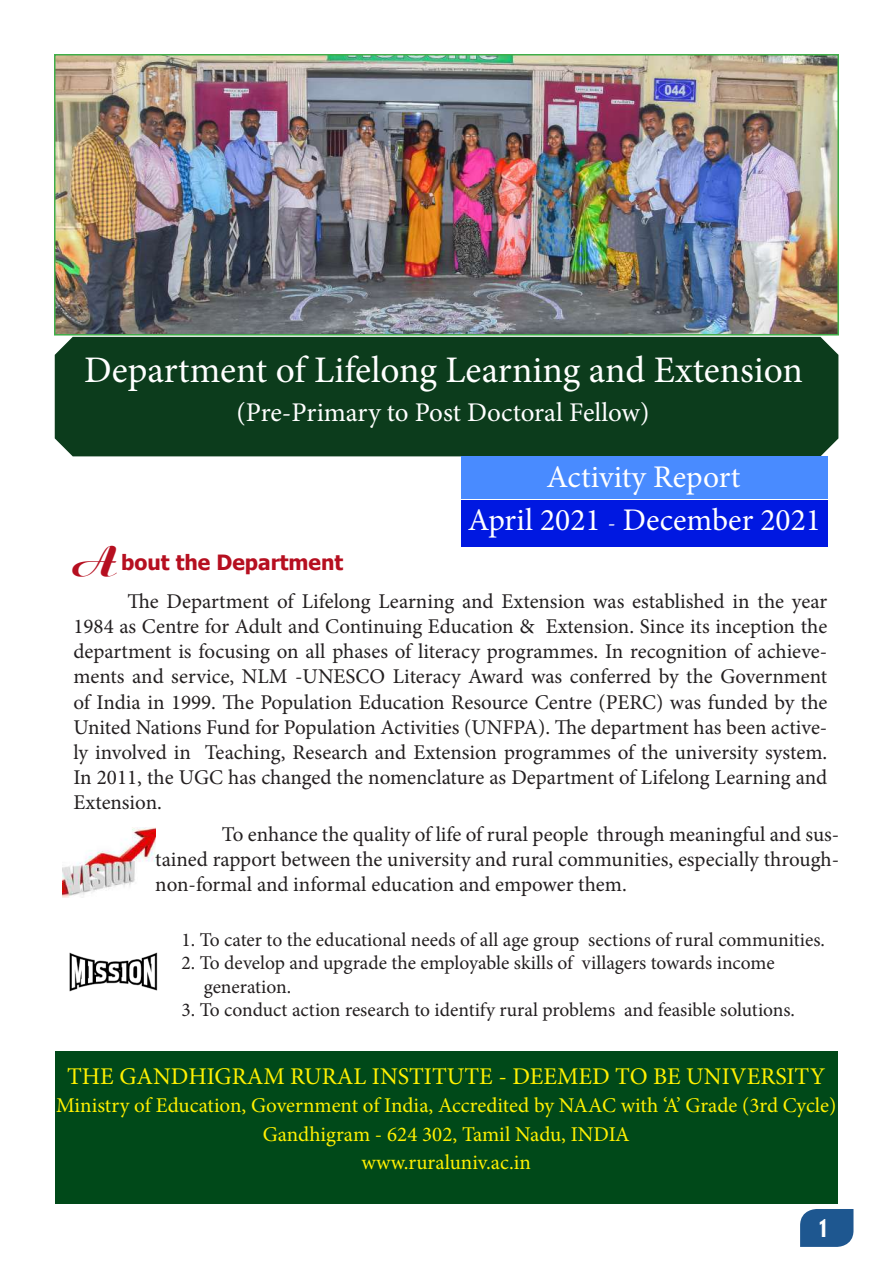
<style>
.page{position:relative;width:893px;height:1263px;background:#fff}
.page>*{position:absolute;margin:0;border:0;box-sizing:border-box;transform-origin:0 0}
.t1{font:45px "Artistfont";color:#b60f20}
.t2{font:37.5px "Minion Pro";color:#fff}
.t3{font:31.5px "Minion Pro";color:#fff}
.t4{font:27px "Minion Pro";letter-spacing:-.005em;color:#fff}
.t5{font:24px "Minion Pro";color:#fff101}
.t6{font:24px "Geometric 706 BT Black Condensed B";color:#fff}
.t7{font:21px/25.2px "Minion Pro";color:#231f20;text-align:justify}
.t8{font:21px/28.5px "Minion Pro";color:#fff101;text-align:center}
.t9{font:700 21px "Tahoma";color:#b60f20}
.t10{font:19.5px/23.4px "Minion Pro";color:#231f20}
.s1{font-size:22.5px}
</style>
<div class="page">
<svg style="left:800px;top:1209px;width:53px;height:38px;background:#2a6096"></svg>
<img style="left:57px;top:57px;width:779px;height:275px">
<div style="left:54px;top:54px;width:785px;height:281px;border:2px solid #40ae49"></div>
<div style="left:55px;top:337px;width:783px;height:119px;background:#0c3c1c"></div>
<img style="left:63px;top:827px;width:92px;height:71px">
<img style="left:69px;top:952px;width:89px;height:40px">
<div style="left:55px;top:1051px;width:783px;height:153px;background:#004919"></div>
<div style="left:461px;top:500px;width:367px;height:46px;background:#0018e1"></div>
<div style="left:461px;top:456px;width:367px;height:43px;background:#498bff"></div>
<h2 class="t2" style="left:84px;top:345px;width:720px">Department of Lifelong Learning and Extension</h2>
<p class="t4" style="left:236px;top:395px;width:414px">(Pre-Primary to Post Doctoral Fellow)</p>
<h3 class="t3" style="left:547px;top:455px;width:195px">Activity Report</h3>
<h3 class="t3" style="left:468px;top:499px;width:355px">April 2021 <span class="s1">-</span> December 2021</h3>
<h1 class="t1" style="left:73px;top:536px;width:45px">A</h1>
<p class="t9" style="left:121px;top:548px;width:224px">bout the Department</p>
<p class="t7" style="left:73px;top:588px;width:755px;text-indent:54px">The Department of Lifelong Learning and Extension was established in the year 1984 as Centre for Adult and Continuing Education &amp; Extension. Since its inception the department is focusing on all phases of literacy programmes. In recognition of achieve&shy;ments and service, NLM -UNESCO Literacy Award was conferred by the Government of India in 1999. The Population Education Resource Centre (PERC) was funded by the United Nations Fund for Population Activities (UNFPA). The department has been active&shy;ly involved in Teaching, Research and Extension programmes of the university system.<br>In 2011, the UGC has changed the nomenclature as Department of Lifelong Learning and Extension.</p>
<p class="t7" style="left:155px;top:822px;width:686px;text-indent:67px">To enhance the quality of life of rural people through meaningful and sus&shy;tained rapport between the university and rural communities, especially through&shy;non-formal and informal education and empower them.</p>
<p class="t10" style="left:182px;top:928px;width:645px">1. To cater to the educational needs of all age group sections of rural communities.</p>
<p class="t10" style="left:204px;top:951px;width:572px;text-indent:-22px">2. To develop and upgrade the employable skills of villagers towards income generation.</p>
<p class="t10" style="left:182px;top:998px;width:615px">3. To conduct action research to identify rural problems and feasible solutions.</p>
<p class="t5" style="left:67px;top:1060px;width:760px">THE GANDHIGRAM RURAL INSTITUTE - DEEMED TO BE UNIVERSITY</p>
<p class="t8" style="left:56px;top:1091px;width:782px">Ministry of Education, Government of India, Accredited by NAAC with ‘A’ Grade (3rd Cycle)<br>Gandhigram - 624 302, Tamil Nadu, INDIA<br>www.ruraluniv.ac.in</p>
<p class="t6" style="left:818px;top:1213px;width:13px">1</p>
</div>
